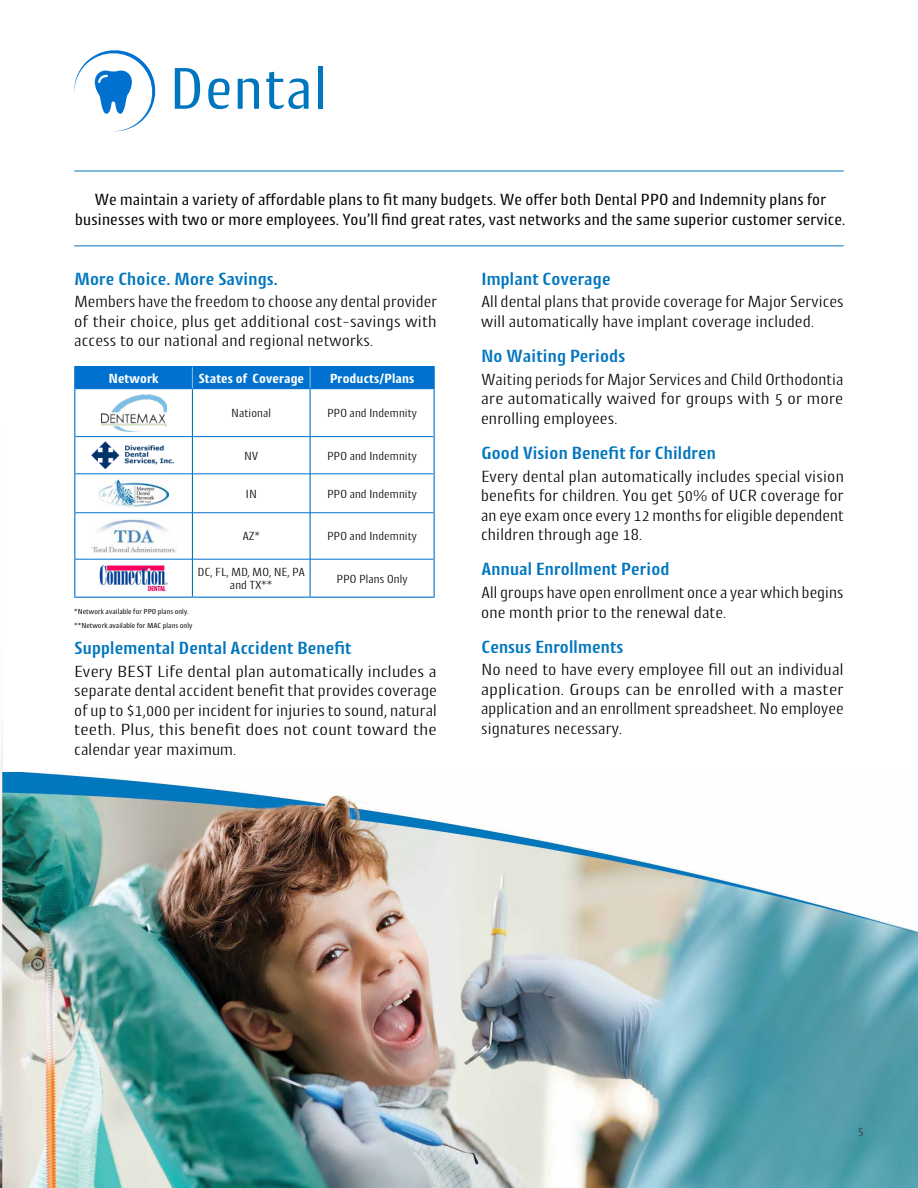
<style>
.page{position:relative;width:918px;height:1188px;background:#fff}
.page>*{position:absolute;margin:0;border:0;box-sizing:border-box;transform-origin:0 0}
.t1{font:60px "Cantiga";letter-spacing:.01em;color:#0076be}
.t2{font:600 18px "Cantiga";color:#0076be}
.t3{font:300 16.5px/19.5px "Cantiga";color:#000;text-align:justify}
.t4{font:300 16.5px/19.5px "Cantiga";color:#000;text-align:justify;scale:1.07 1}
.t5{font:16.5px/19.8px "Cantiga";color:#000;text-align:center}
.t6{font:300 16.5px/19.5px "Cantiga";color:#000;text-align:justify;scale:1.04 1}
.t7{font:300 16.5px/19.5px "Cantiga";color:#000;text-align:justify;scale:1.05 1}
.t8{font:700 13.5px "Cantiga";color:#fff}
.t9{font:300 12px/13.5px "Cantiga";color:#000;text-align:center}
.t10{font:12px "Cantiga";color:#414042}
.t11{font:7.5px/13.6px "Cantiga";color:#000}
</style>
<div class="page">
<img style="left:2px;top:772px;width:916px;height:416px">
<img style="left:0;top:743px;width:2px;height:445px">
<hr style="left:74px;top:245px;width:770px;height:1px;background:#0076be">
<hr style="left:74px;top:171px;width:770px;height:1px;background:#0076be">
<svg style="left:75px;top:389px;width:359px;height:208px"></svg>
<hr style="left:192px;top:389px;width:1px;height:47px;background:#0078ae">
<hr style="left:310px;top:389px;width:1px;height:47px;background:#0078ae">
<hr style="left:192px;top:437px;width:1px;height:37px;background:#0078ae">
<hr style="left:310px;top:437px;width:1px;height:37px;background:#0078ae">
<hr style="left:192px;top:474px;width:1px;height:39px;background:#0078ae">
<hr style="left:310px;top:474px;width:1px;height:39px;background:#0078ae">
<hr style="left:192px;top:513px;width:1px;height:46px;background:#0078ae">
<hr style="left:310px;top:513px;width:1px;height:46px;background:#0078ae">
<hr style="left:192px;top:559px;width:1px;height:38px;background:#0078ae">
<hr style="left:310px;top:559px;width:1px;height:38px;background:#0078ae">
<hr style="left:75px;top:436px;width:117px;height:1px;background:#0071ce">
<hr style="left:192px;top:436px;width:118px;height:1px;background:#0071ce">
<hr style="left:310px;top:436px;width:124px;height:1px;background:#0071ce">
<hr style="left:75px;top:474px;width:117px;height:1px;background:#0071ce">
<hr style="left:192px;top:474px;width:118px;height:1px;background:#0071ce">
<hr style="left:310px;top:474px;width:124px;height:1px;background:#0071ce">
<hr style="left:75px;top:512px;width:117px;height:1px;background:#0071ce">
<hr style="left:192px;top:512px;width:118px;height:1px;background:#0071ce">
<hr style="left:310px;top:512px;width:124px;height:1px;background:#0071ce">
<hr style="left:75px;top:559px;width:117px;height:1px;background:#0071ce">
<hr style="left:192px;top:559px;width:118px;height:1px;background:#0071ce">
<hr style="left:310px;top:559px;width:124px;height:1px;background:#0071ce">
<hr style="left:74px;top:366px;width:118px;height:1px;background:#0071ce">
<hr style="left:192px;top:366px;width:118px;height:1px;background:#0071ce">
<hr style="left:310px;top:366px;width:125px;height:1px;background:#0071ce">
<div style="left:74px;top:367px;width:361px;height:22px;background:#0071ce"></div>
<hr style="left:74px;top:389px;width:1px;height:48px;background:#0071ce">
<hr style="left:434px;top:389px;width:1px;height:48px;background:#0071ce">
<hr style="left:74px;top:437px;width:1px;height:37px;background:#0071ce">
<hr style="left:434px;top:437px;width:1px;height:37px;background:#0071ce">
<hr style="left:74px;top:474px;width:1px;height:39px;background:#0071ce">
<hr style="left:434px;top:474px;width:1px;height:39px;background:#0071ce">
<hr style="left:74px;top:513px;width:1px;height:46px;background:#0071ce">
<hr style="left:434px;top:513px;width:1px;height:46px;background:#0071ce">
<hr style="left:74px;top:559px;width:1px;height:38px;background:#0071ce">
<hr style="left:434px;top:559px;width:1px;height:38px;background:#0071ce">
<hr style="left:74px;top:597px;width:118px;height:1px;background:#0071ce">
<hr style="left:192px;top:597px;width:118px;height:1px;background:#0071ce">
<hr style="left:310px;top:597px;width:125px;height:1px;background:#0071ce">
<img style="left:101px;top:394px;width:65px;height:37px">
<img style="left:89px;top:442px;width:89px;height:26px">
<img style="left:99px;top:479px;width:70px;height:28px">
<img style="left:91px;top:518px;width:85px;height:36px">
<img style="left:100px;top:565px;width:68px;height:27px">
<svg style="left:74px;top:50px;width:81px;height:81px"></svg>
<h1 class="t1" style="left:169px;top:51px;width:161px">Dental</h1>
<p class="t5" style="left:75px;top:189px;width:772px">We maintain a variety of affordable plans to fit many budgets. We offer both Dental PPO and Indemnity plans for businesses with two or more employees. You’ll find great rates, vast networks and the same superior customer service.</p>
<p class="t2" style="left:74px;top:267px;width:205px">More Choice. More Savings.</p>
<p class="t3" style="left:74px;top:292px;width:364px">Members have the freedom to choose any dental provider of their choice, plus get additional cost-savings with access to our national and regional networks.</p>
<p class="t8" style="left:109px;top:370px;width:52px">Network</p>
<p class="t8" style="left:198px;top:370px;width:107px">States of Coverage</p>
<p class="t8" style="left:330px;top:370px;width:86px">Products/Plans</p>
<p class="t9" style="left:231px;top:406px;width:41px">National</p>
<p class="t9" style="left:327px;top:406px;width:92px">PPO and Indemnity</p>
<p class="t9" style="left:244px;top:449px;width:16px">NV</p>
<p class="t9" style="left:327px;top:449px;width:92px">PPO and Indemnity</p>
<p class="t9" style="left:246px;top:487px;width:13px">IN</p>
<p class="t9" style="left:327px;top:487px;width:92px">PPO and Indemnity</p>
<p class="t9" style="left:242px;top:529px;width:19px">AZ*</p>
<p class="t9" style="left:327px;top:529px;width:92px">PPO and Indemnity</p>
<p class="t9" style="left:198px;top:565px;width:109px">DC, FL, MD, MO, NE, PA and TX**</p>
<p class="t9" style="left:337px;top:572px;width:73px">PPO Plans Only</p>
<p class="t11" style="left:74px;top:605px;width:120px">*Network available for PPO plans only. **Network available for MAC plans only</p>
<p class="t2" style="left:74px;top:637px;width:279px">Supplemental Dental Accident Benefit</p>
<p class="t4" style="left:74px;top:661px;width:341px">Every BEST Life dental plan automatically includes a separate dental accident benefit that provides coverage of up to $1,000 per incident for injuries to sound, natural teeth. Plus, this benefit does not count toward the calendar year maximum.</p>
<p class="t2" style="left:481px;top:267px;width:131px">Implant Coverage</p>
<p class="t3" style="left:481px;top:292px;width:364px">All dental plans that provide coverage for Major Services will automatically have implant coverage included.</p>
<p class="t2" style="left:481px;top:345px;width:146px">No Waiting Periods</p>
<p class="t3" style="left:481px;top:369px;width:364px">Waiting periods for Major Services and Child Orthodontia are automatically waived for groups with 5 or more enrolling employees.</p>
<p class="t2" style="left:481px;top:442px;width:237px">Good Vision Benefit for Children</p>
<p class="t6" style="left:481px;top:466px;width:351px">Every dental plan automatically includes special vision benefits for children. You get 50% of UCR coverage for an eye exam once every 12 months for eligible dependent children through age 18.</p>
<p class="t2" style="left:481px;top:558px;width:190px">Annual Enrollment Period</p>
<p class="t3" style="left:481px;top:582px;width:364px">All groups have open enrollment once a year which begins one month prior to the renewal date.</p>
<p class="t2" style="left:481px;top:635px;width:144px">Census Enrollments</p>
<p class="t7" style="left:481px;top:660px;width:347px">No need to have every employee fill out an individual application. Groups can be enrolled with a master application and an enrollment spreadsheet. No employee signatures necessary.</p>
<p class="t10" style="left:858px;top:1124px;width:7px">5</p>
</div>
